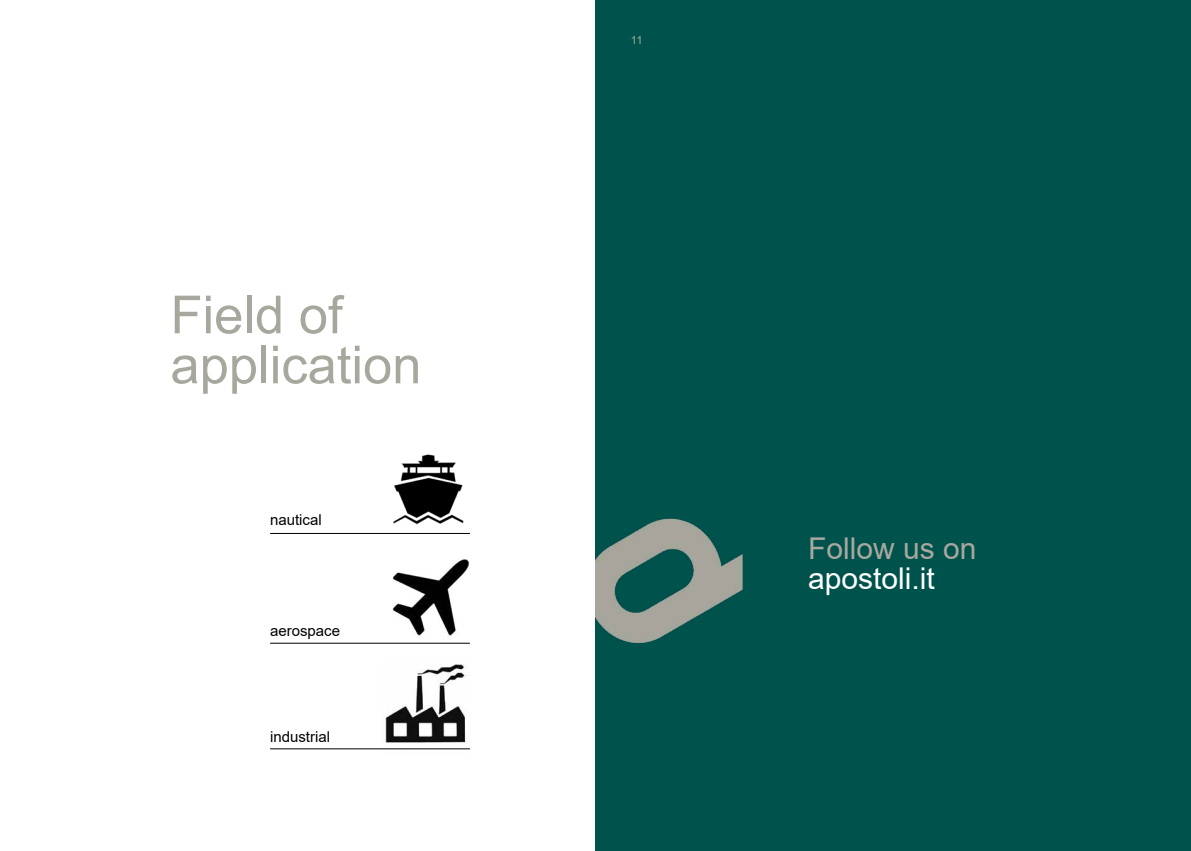
<style>
.page{position:relative;width:1191px;height:851px;background:#fff}
.page>*{position:absolute;margin:0;border:0;box-sizing:border-box;transform-origin:0 0}
.t1{font:52.5px/50px "Arial";color:#a8a79d}
.t2{font:30px "Arial";color:#fff}
.t3{font:30px "Arial";color:#a9a89e}
.t4{font:15px "Arial";color:#000}
.t5{font:11.25px "Arial";color:#a8a89e}
</style>
<div class="page">
<div style="left:595px;top:0;width:596px;height:850px;background:#00524c"></div>
<img style="left:595px;top:518px;width:148px;height:126px">
<img style="left:393px;top:454px;width:71px;height:71px">
<img style="left:383px;top:559px;width:87px;height:85px">
<img style="left:383px;top:664px;width:87px;height:86px">
<hr style="left:270px;top:642px;width:200px;height:1px;background:#000">
<hr style="left:270px;top:533px;width:200px;height:1px;background:#000">
<hr style="left:270px;top:748px;width:200px;height:1px;background:#000">
<h1 class="t1" style="left:170px;top:289px;width:252px">Field of application</h1>
<p class="t4" style="left:270px;top:509px;width:53px">nautical</p>
<p class="t4" style="left:270px;top:620px;width:72px">aerospace</p>
<p class="t4" style="left:270px;top:725px;width:62px">industrial</p>
<p class="t5" style="left:631px;top:32px;width:13px">11</p>
<h2 class="t3" style="left:808px;top:527px;width:170px">Follow us on</h2>
<h2 class="t2" style="left:808px;top:557px;width:128px">apostoli.it</h2>
</div>
